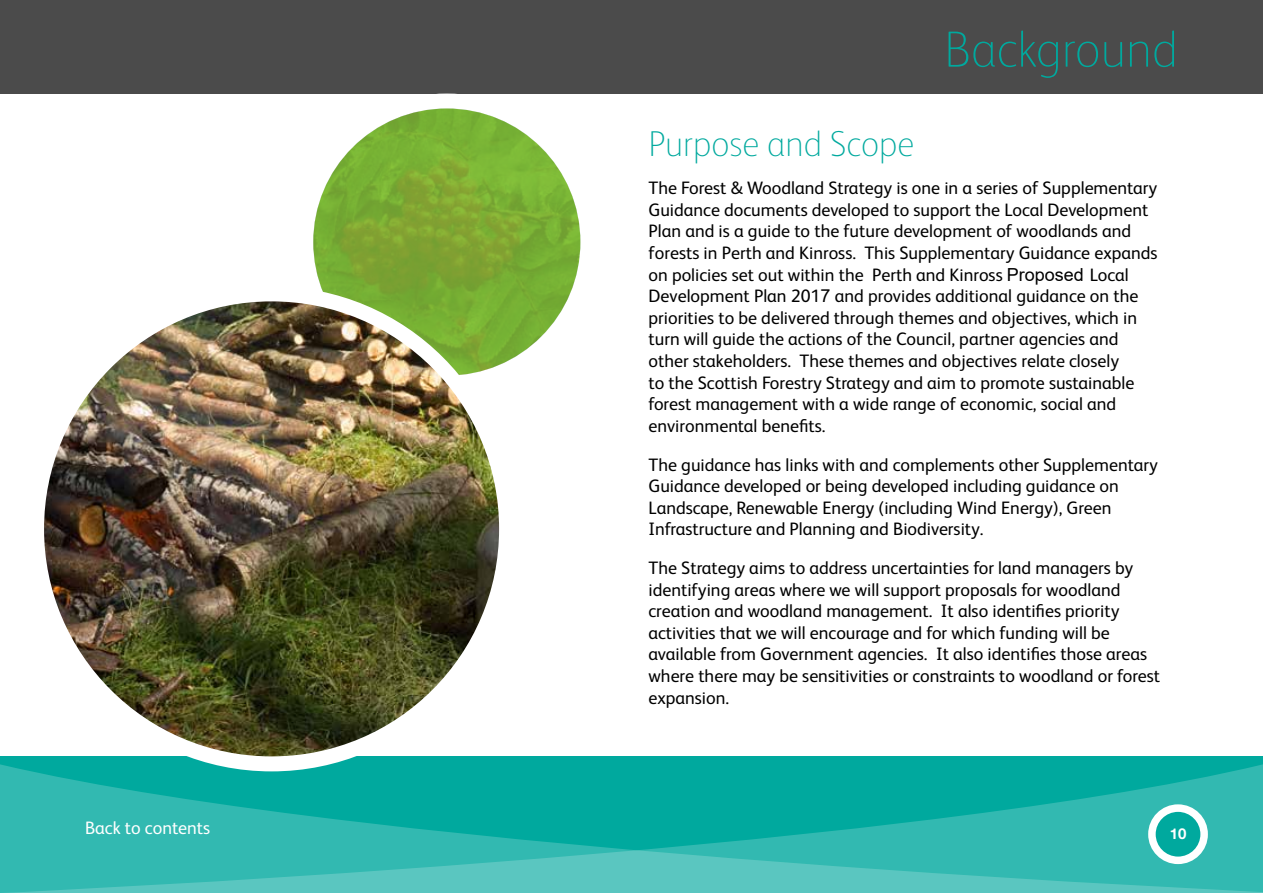
<style>
.page{position:relative;width:1263px;height:893px;background:#fff}
.page>*{position:absolute;margin:0;border:0;box-sizing:border-box;transform-origin:0 0}
.t1{font:100 51px "FS Albert";color:#00a99e}
.t2{font:100 36px "FS Albert";color:#00a99e}
.t3{font:18px/21.6px "FS Albert";color:#000}
.t4{font:18px "FS Albert";color:#fff}
.t5{font:15px "Alte Haas Grotesk Bold";color:#fff}
.s1{font-family:"Arial"}
</style>
<div class="page">
<div style="left:0;top:0;width:1263px;height:94px;background:#4b4b4b"></div>
<div style="left:0;top:757px;width:1263px;height:136px;background:#00a99e"></div>
<svg style="left:0;top:764px;width:1263px;height:129px"></svg>
<div style="left:1152px;top:808px;width:52px;height:52px;background:#00a99e;border-radius:50%"></div>
<div style="left:1148px;top:804px;width:60px;height:60px;border:8px solid #fff;border-radius:50%"></div>
<img style="left:313px;top:108px;width:268px;height:254px">
<img style="left:37px;top:299px;width:470px;height:465px">
<div style="left:29px;top:286px;width:485px;height:485px;border:15px solid #fff;border-radius:50%"></div>
<h1 class="t1" style="left:944px;top:20px;width:235px">Background</h1>
<h2 class="t2" style="left:648px;top:123px;width:267px">Purpose and Scope</h2>
<p class="t3" style="left:648px;top:177px;width:511px">The Forest &amp; Woodland Strategy is one in a series of Supplementary Guidance documents developed to support the Local Development Plan and is a guide to the future development of woodlands and forests in Perth and Kinross. This Supplementary Guidance expands on policies set out within the Perth and Kinross <span class="s1">Proposed</span> Local Development Plan 201<span class="s1">7</span> and provides additional guidance on the priorities to be delivered through themes and objectives, which in turn will guide the actions of the Council, partner agencies and other stakeholders. These themes and objectives relate closely<br>to the Scottish Forestry Strategy and aim to promote sustainable forest management with a wide range of economic, social and environmental benefits.</p>
<p class="t3" style="left:648px;top:453px;width:511px">The guidance has links with and complements other Supplementary Guidance developed or being developed including guidance on Landscape, Renewable Energy (including Wind Energy), Green Infrastructure and Planning and Biodiversity.</p>
<p class="t3" style="left:648px;top:557px;width:513px">The Strategy aims to address uncertainties for land managers by identifying areas where we will support proposals for woodland creation and woodland management. It also identifies priority activities that we will encourage and for which funding will be available from Government agencies. It also identifies those areas where there may be sensitivities or constraints to woodland or forest expansion.</p>
<p class="t4" style="left:85px;top:818px;width:127px">Back to contents</p>
<p class="t5" style="left:1170px;top:824px;width:18px">10</p>
</div>
